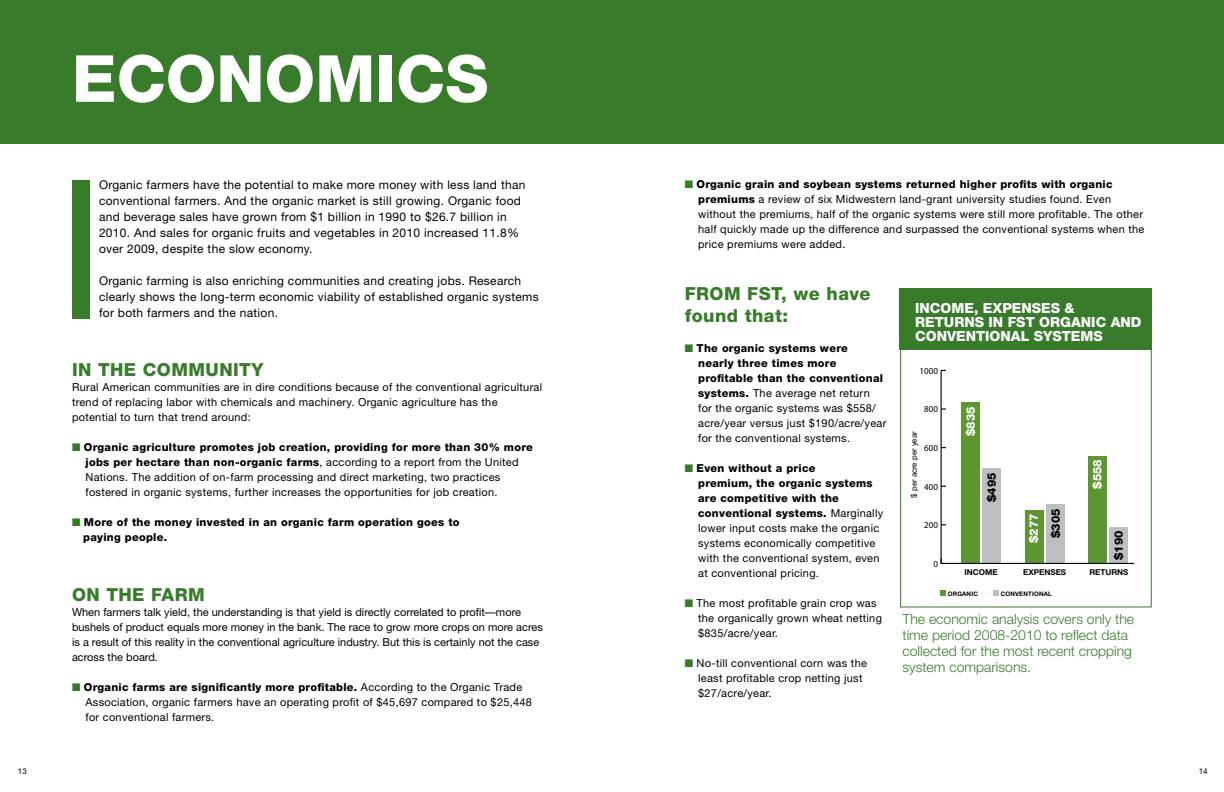
<style>
.page{position:relative;width:1224px;height:792px;background:#fff}
.page>*{position:absolute;margin:0;border:0;box-sizing:border-box;transform-origin:0 0}
.t1{font:800 65px "Helvetica Neue";color:#fff}
.t2{font:800 18px/21.6px "Helvetica Neue";letter-spacing:.025em;color:#387c2b}
.t3{font:300 14px/16px "Helvetica Neue";color:#387c2b}
.t4{font:800 14px/14px "Helvetica Neue";color:#fff}
.t5{font:12px/16px "Helvetica Neue";letter-spacing:.025em;color:#000}
.t6{font:800 11.7px "Helvetica Neue";color:#fff}
.t7{font:800 11.7px "Helvetica Neue";color:#000}
.t8{font:11px/15px "Helvetica Neue";letter-spacing:.025em;color:#000}
.t9{font:11px/15px "Helvetica Neue";color:#000}
.t10{font:800 11px/15px "Helvetica Neue";letter-spacing:.025em;color:#000}
.t11{font:9px "Myriad Pro";color:#000}
.t12{font:700 8.1px "Helvetica Neue";color:#000}
.t13{font:8px "Helvetica Neue";color:#000}
.t14{font:7.9px "Helvetica Neue";color:#000}
.t15{font:700 6.2px "Helvetica Neue";letter-spacing:.025em;color:#000}
.s1{color:#387c2b}
.s2{font-weight:800}
</style>
<div class="page">
<div style="left:0;top:0;width:1224px;height:144px;background:#387c2b"></div>
<div style="left:72px;top:180px;width:18px;height:139px;background:#387c2b"></div>
<hr style="left:941px;top:370px;width:1px;height:193px;background:#000">
<div style="left:1109px;top:527px;width:19px;height:36px;background:#bcbec0"></div>
<div style="left:1088px;top:456px;width:19px;height:107px;background:#5e9732"></div>
<div style="left:1046px;top:504px;width:19px;height:59px;background:#bcbec0"></div>
<div style="left:1025px;top:510px;width:19px;height:53px;background:#5e9732"></div>
<div style="left:982px;top:468px;width:19px;height:95px;background:#bcbec0"></div>
<div style="left:961px;top:402px;width:19px;height:161px;background:#5e9732"></div>
<hr style="left:941px;top:563px;width:193px;height:1px;background:#000">
<svg style="left:940px;top:591px;width:6px;height:5px"></svg>
<svg style="left:993px;top:590px;width:6px;height:6px"></svg>
<div style="left:900px;top:288px;width:252px;height:319px;border:1px solid #387c2b"></div>
<div style="left:900px;top:289px;width:252px;height:61px;background:#387c2b"></div>
<p class="t13" style="left:18px;top:766px;width:10px">13</p>
<h1 class="t1" style="left:72px;top:40px;width:418px">ECONOMics</h1>
<p class="t5" style="left:99px;top:177px;width:428px">Organic farmers have the potential to make more money with less land than conventional farmers. And the organic market is still growing. Organic food and beverage sales have grown from $1 billion in 1990 to $26.7 billion in 2010. And sales for organic fruits and vegetables in 2010 increased 11.8% over 2009, despite the slow economy.</p>
<p class="t5" style="left:99px;top:273px;width:441px">Organic farming is also enriching communities and creating jobs. Research clearly shows the long-term economic viability of established organic systems for both farmers and the nation.</p>
<h2 class="t2" style="left:72px;top:359px;width:102px">in the comm</h2>
<h2 class="t2" style="left:206px;top:359px;width:59px">unity</h2>
<p class="t8" style="left:72px;top:379px;width:472px">Rural American communities are in dire conditions because of the conventional agricultural trend of replacing labor with chemicals and machinery. Organic agriculture has the potential to turn that trend around:</p>
<p class="t8" style="left:85px;top:439px;width:449px;text-indent:-13px"><span class="s1">■</span> <span class="s2">Organic agriculture promotes job creation, providing for more than 30% more jobs per hectare than non-organic farms</span>, according to a report from the United Nations. The addition of on-farm processing and direct marketing, two practices fostered in organic systems, further increases the opportunities for job creation.</p>
<p class="t10" style="left:83px;top:514px;width:378px;text-indent:-11px"><span class="s1">■</span> More of the money invested in an organic farm operation goes to paying people.</p>
<h2 class="t2" style="left:72px;top:584px;width:132px">on the farm</h2>
<p class="t9" style="left:72px;top:604px;width:472px">When farmers talk yield, the understanding is that yield is directly correlated to profit—more bushels of product equals more money in the bank. The race to grow more crops on more acres is a result of this reality in the conventional agriculture industry. But this is certainly not the case across the board.</p>
<p class="t8" style="left:85px;top:679px;width:448px;text-indent:-13px"><span class="s1">■</span> <span class="s2">Organic farms are significantly more profitable.</span> According to the Organic Trade<br>Association, organic farmers have an operating profit of $45,697 compared to $25,448 for conventional farmers.</p>
<p class="t8" style="left:698px;top:177px;width:448px;text-indent:-13px"><span class="s1">■</span> <span class="s2">Organic grain and soybean systems returned higher profits with organic premiums</span> a review of six Midwestern land-grant university studies found. Even without the premiums, half of the organic systems were still more profitable. The other half quickly made up the difference and surpassed the conventional systems when the price premiums were added.</p>
<h2 class="t2" style="left:685px;top:283px;width:41px">From</h2>
<h2 class="t2" style="left:685px;top:283px;width:187px;text-indent:63px">FST, we have found that:</h2>
<p class="t8" style="left:698px;top:340px;width:190px;text-indent:-13px"><span class="s1">■</span> <span class="s2">The organic systems were<br>nearly three times more profitable than the conventional systems.</span> The average net return<br>for the organic systems was $558/ acre/year versus just $190/acre/year for the conventional systems.</p>
<p class="t8" style="left:698px;top:460px;width:187px;text-indent:-13px"><span class="s1">■</span> <span class="s2">Even without a price<br>premium, the organic systems are competitive with the conventional systems.</span> Marginally lower input costs make the organic systems economically competitive with the conventional system, even at conventional pricing.</p>
<p class="t8" style="left:698px;top:595px;width:185px;text-indent:-13px"><span class="s1">■</span> The most profitable grain crop was the organically grown wheat netting $835/acre/year.</p>
<p class="t8" style="left:698px;top:655px;width:170px;text-indent:-13px"><span class="s1">■</span> No-till conventional corn was the least profitable crop netting just $27/acre/year.</p>
<p class="t4" style="left:915px;top:301px;width:228px">incom e, expenses &amp; returns in fst organic and conventional systems</p>
<p class="t11" style="left:920px;top:365px;width:20px">1000</p>
<p class="t11" style="left:924px;top:404px;width:15px">800</p>
<p class="t6" style="left:964px;top:436px;width:31px;rotate:-90deg">$835</p>
<p class="t14" style="left:909px;top:498px;width:68px;rotate:-90deg">$ per acre per year</p>
<p class="t11" style="left:924px;top:442px;width:15px">600</p>
<p class="t6" style="left:1090px;top:489px;width:31px;rotate:-90deg">$558</p>
<p class="t7" style="left:985px;top:502px;width:31px;rotate:-90deg">$495</p>
<p class="t11" style="left:924px;top:481px;width:15px">400</p>
<p class="t7" style="left:1049px;top:538px;width:31px;rotate:-90deg">$305</p>
<p class="t6" style="left:1027px;top:543px;width:31px;rotate:-90deg">$277</p>
<p class="t11" style="left:924px;top:520px;width:15px">200</p>
<p class="t7" style="left:1112px;top:560px;width:31px;rotate:-90deg">$190</p>
<p class="t11" style="left:933px;top:558px;width:6px">0</p>
<p class="t12" style="left:965px;top:567px;width:35px">INCOME</p>
<p class="t12" style="left:1023px;top:567px;width:44px">EXPENSES</p>
<p class="t12" style="left:1089px;top:567px;width:41px">RETURNS</p>
<p class="t15" style="left:948px;top:590px;width:32px">ORGANIC</p>
<p class="t15" style="left:1001px;top:590px;width:53px">CONVENTIONAL</p>
<p class="t3" style="left:903px;top:610px;width:233px">The economic analysis covers only the time period 2008-2010 to reflect data collected for the most recent cropping system comparisons.</p>
<p class="t13" style="left:1199px;top:766px;width:10px">14</p>
</div>
